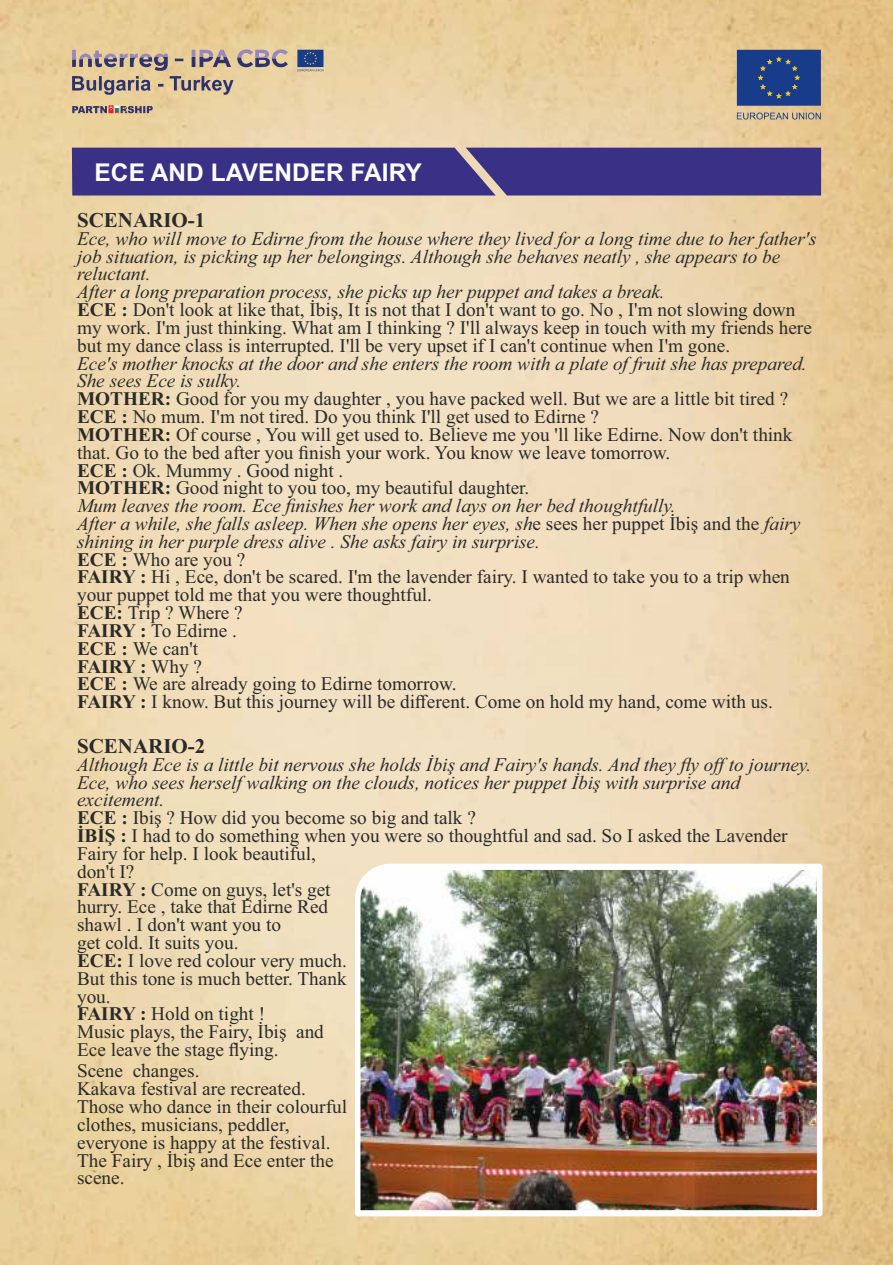
<style>
.page{position:relative;width:893px;height:1265px;background:#fff}
.page>*{position:absolute;margin:0;border:0;box-sizing:border-box;transform-origin:0 0}
.t1{font:700 24.5px "Arial";color:#fefefe}
.t2{font:700 21px "Times New Roman";color:#2b2a29}
.t3{font:19.25px/17.8px "Times New Roman";color:#2b2a29}
.t4{font:italic 19.25px/17.8px "Times New Roman";color:#2b2a29}
.s1{font-weight:700;font-style:normal}
.s2{font-style:normal}
.s3{font-style:italic}
.s4{font-weight:700}
</style>
<div class="page">
<img style="left:0;top:0;width:893px;height:1265px">
<svg style="left:297px;top:50px;width:26px;height:22px"></svg>
<svg style="left:72px;top:48px;width:216px;height:70px;background:#cab696"></svg>
<svg style="left:737px;top:50px;width:84px;height:56px;background:#204186"></svg>
<svg style="left:737px;top:112px;width:84px;height:9px"></svg>
<div style="left:72px;top:148px;width:749px;height:48px;background:#393185"></div>
<img style="left:352px;top:861px;width:473px;height:358px">
<p class="t1" style="left:95px;top:163px;width:329px">ECE AND LAVENDER FAIRY</p>
<p class="t2" style="left:77px;top:213px;width:130px">SCENARIO-1</p>
<p class="t4" style="left:77px;top:231px;width:741px">Ece, who will move to Edirne from the house where they lived for a long time due to her father's job situation, is picking up her belongings. Although she behaves neatly , she appears to be reluctant.<br>After a long preparation process, she picks up her puppet and takes a break.<br><span class="s1">ECE :</span> <span class="s2">Don't look at like that, İbiş, It is not that I don't want to go. No , I'm not slowing down my work. I'm just thinking. What am I thinking ? I'll always keep in touch with my friends here but my dance class is interrupted. I'll be very upset if I can't continue when I'm gone.</span></p>
<p class="t3" style="left:77px;top:356px;width:731px"><span class="s3">Ece's mother knocks at the door and she enters the room with a plate of fruit she has prepared.<br>She sees Ece is sulky.<br></span><span class="s4">MOTHER:</span> Good for you my daughter , you have packed well. But we are a little bit tired ?<br><span class="s4">ECE :</span> No mum. I'm not tired. Do you think I'll get used to Edirne ?<br><span class="s4">MOTHER:</span> Of course , You will get used to. Believe me you 'll like Edirne. Now don't think that. Go to the bed after you finish your work. You know we leave tomorrow.<br><span class="s4">ECE :</span> Ok. Mummy . Good night .<br><span class="s4">MOTHER:</span> Good night to you too, my beautiful daughter.<br><span class="s3">Mum leaves the room. Ece finishes her work and lays on her bed thoughtfully.<br>After a while, she falls asleep. When she opens her eyes, sh</span>e sees her puppet İbiş and the <span class="s3">fairy shining in her purple dress alive . She asks fairy in surprise.<br></span><span class="s4">ECE :</span> Who are you ?<br><span class="s4">FAIRY :</span> Hi , Ece, don't be scared. I'm the lavender fairy. I wanted to take you to a trip when your puppet told me that you were thoughtful.<br><span class="s4">ECE:</span> Trip ? Where ?<br><span class="s4">FAIRY :</span> To Edirne .<br><span class="s4">ECE :</span> We can't<br><span class="s4">FAIRY :</span> Why ?<br><span class="s4">ECE :</span> We are already going to Edirne tomorrow.<br><span class="s4">FAIRY :</span> I know. But this journey will be different. Come on hold my hand, come with us.</p>
<p class="t2" style="left:77px;top:739px;width:130px">SCENARIO-2</p>
<p class="t3" style="left:77px;top:757px;width:736px"><span class="s3">Although Ece is a little bit nervous she holds İbiş and Fairy's hands. And they fly offto journey.<br>Ece, who sees herself walking on the clouds, notices her puppet İbiş with surprise and excitement.<br></span><span class="s4">ECE :</span> Ibiş ? How did you become so big and talk ?<br><span class="s4">İBİŞ :</span> I had to do something when you were so thoughtful and sad. So I asked the Lavender Fairy for help. I look beautiful,<br>don't I?<br><span class="s4">FAIRY :</span> Come on guys, let's get<br>hurry. Ece , take that Edirne Red<br>shawl . I don't want you to<br>get cold. It suits you.<br><span class="s4">ECE:</span> I love red colour very much.<br>But this tone is much better. Thank<br>you.<br><span class="s4">FAIRY :</span> Hold on tight !<br>Music plays, the Fairy, İbiş and<br>Ece leave the stage flying.</p>
<p class="t3" style="left:77px;top:1064px;width:271px">Scene changes.<br>Kakava festival are recreated.<br>Those who dance in their colourful clothes, musicians, peddler, everyone is happy at the festival.<br>The Fairy , İbiş and Ece enter the scene.</p>
</div>
